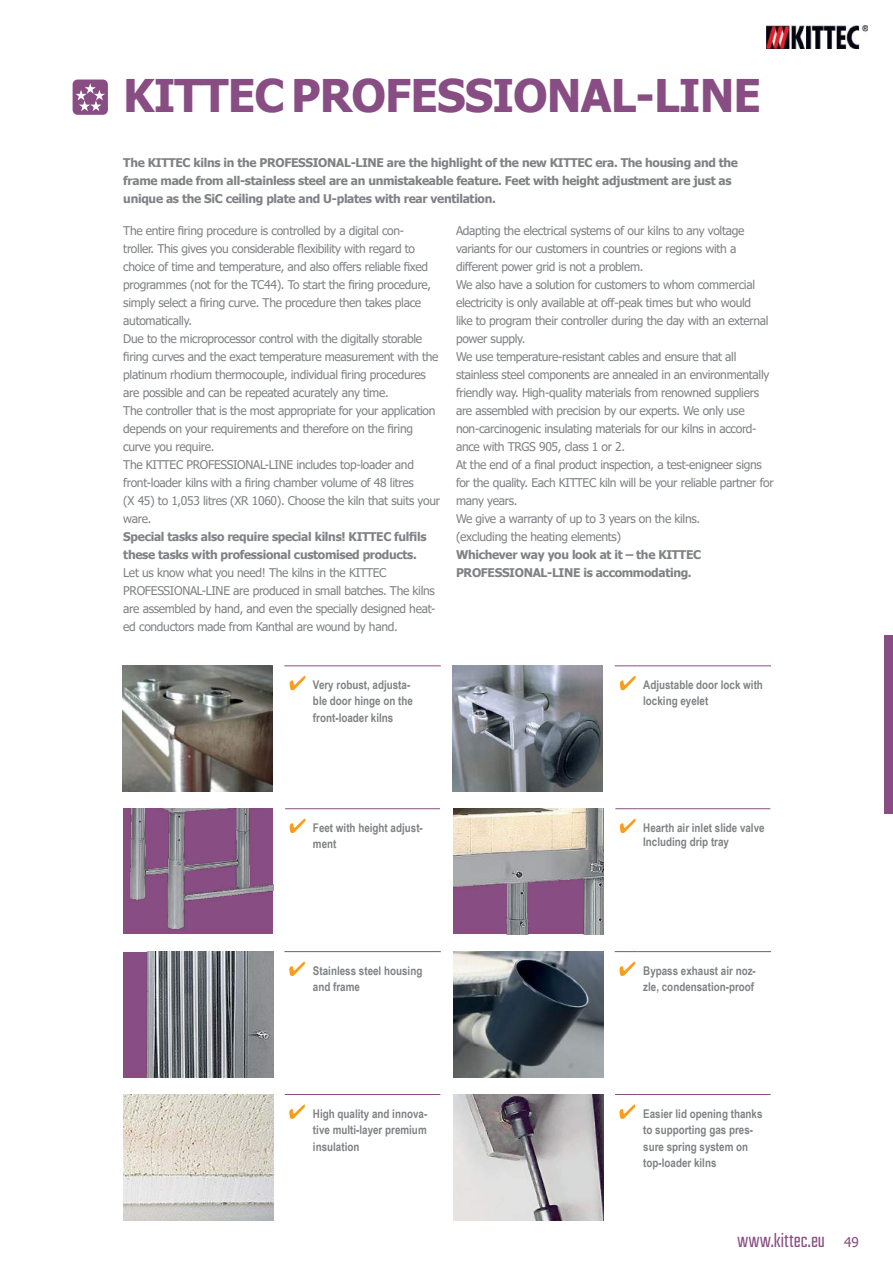
<style>
.page{position:relative;width:893px;height:1263px;background:#fff}
.page>*{position:absolute;margin:0;border:0;box-sizing:border-box;transform-origin:0 0}
.t1{font:700 45px "Tahoma";letter-spacing:-.02em;color:#884d82}
.t2{font:300 21px "Teko";letter-spacing:.015em;color:#884d82}
.t3{font:12px/18px "Tahoma";letter-spacing:-.025em;color:#808285}
.t4{font:700 12px/18px "Tahoma";letter-spacing:-.025em;color:#808285}
.t5{font:700 12px/16.5px "Arial Narrow";color:#808285}
.s1{font-family:"Tahoma";font-weight:400;font-size:13.5px}
</style>
<div class="page">
<img style="left:767px;top:25px;width:101px;height:24px">
<div style="left:73px;top:80px;width:35px;height:35px;background:#884d82;border-radius:5px"></div>
<svg style="left:75px;top:83px;width:30px;height:28px"></svg>
<div style="left:884px;top:635px;width:9px;height:179px;background:#884d82"></div>
<img style="left:123px;top:808px;width:150px;height:126px">
<img style="left:123px;top:665px;width:149px;height:126px">
<img style="left:454px;top:808px;width:149px;height:126px">
<img style="left:453px;top:665px;width:150px;height:126px">
<img style="left:123px;top:952px;width:150px;height:125px">
<img style="left:454px;top:952px;width:149px;height:125px">
<img style="left:454px;top:1095px;width:149px;height:125px">
<img style="left:123px;top:1095px;width:150px;height:125px">
<svg style="left:284px;top:665px;width:23px;height:1px"></svg>
<hr style="left:307px;top:665px;width:134px;height:1px;background:#884d82">
<svg style="left:285px;top:808px;width:22px;height:1px"></svg>
<hr style="left:307px;top:808px;width:133px;height:1px;background:#884d82">
<svg style="left:284px;top:951px;width:23px;height:1px"></svg>
<hr style="left:307px;top:951px;width:134px;height:1px;background:#884d82">
<svg style="left:285px;top:1094px;width:22px;height:1px"></svg>
<hr style="left:307px;top:1094px;width:133px;height:1px;background:#884d82">
<svg style="left:290px;top:676px;width:15px;height:14px"></svg>
<svg style="left:290px;top:819px;width:15px;height:14px"></svg>
<svg style="left:289px;top:961px;width:16px;height:15px"></svg>
<svg style="left:289px;top:1104px;width:16px;height:15px"></svg>
<svg style="left:615px;top:665px;width:22px;height:1px"></svg>
<hr style="left:637px;top:665px;width:134px;height:1px;background:#884d82">
<svg style="left:615px;top:808px;width:22px;height:1px"></svg>
<hr style="left:637px;top:808px;width:133px;height:1px;background:#884d82">
<svg style="left:615px;top:951px;width:22px;height:1px"></svg>
<hr style="left:637px;top:951px;width:134px;height:1px;background:#884d82">
<svg style="left:615px;top:1094px;width:22px;height:1px"></svg>
<hr style="left:637px;top:1094px;width:134px;height:1px;background:#884d82">
<svg style="left:620px;top:676px;width:16px;height:14px"></svg>
<svg style="left:620px;top:819px;width:16px;height:14px"></svg>
<svg style="left:620px;top:961px;width:15px;height:15px"></svg>
<svg style="left:620px;top:1104px;width:15px;height:15px"></svg>
<h1 class="t1" style="left:123px;top:64px;width:639px">KITTEC PROFESSIONAL-LINE</h1>
<p class="t4" style="left:123px;top:154px;width:616px">The KITTEC kilns in the PROFESSIONAL-LINE are the highlight of the new KITTEC era. The housing and the frame made from all-stainless steel are an unmistakeable feature. Feet with height adjustment are just as unique as the SiC ceiling plate and U-plates with rear ventilation.</p>
<p class="t3" style="left:123px;top:222px;width:318px">The entire firing procedure is controlled by a digital con-<br>troller. This gives you considerable flexibility with regard to choice of time and temperature, and also offers reliable fixed programmes (not for the TC44). To start the firing procedure, simply select a firing curve. The procedure then takes place automatically.<br>Due to the microprocessor control with the digitally storable firing curves and the exact temperature measurement with the platinum rhodium thermocouple, individual firing procedures are possible and can be repeated acurately any time.<br>The controller that is the most appropriate for your application depends on your requirements and therefore on the firing curve you require.<br>The KITTEC PROFESSIONAL-LINE includes top-loader and front-loader kilns with a firing chamber volume of 48 litres<br>(X 45) to 1,053 litres (XR 1060). Choose the kiln that suits your ware.</p>
<p class="t4" style="left:123px;top:528px;width:305px">Special tasks also require special kilns! KITTEC fulfils these tasks with professional customised products.</p>
<p class="t3" style="left:123px;top:564px;width:314px">Let us know what you need! The kilns in the KITTEC PROFESSIONAL-LINE are produced in small batches. The kilns are assembled by hand, and even the specially designed heat&shy;ed conductors made from Kanthal are wound by hand.</p>
<p class="t3" style="left:456px;top:222px;width:319px">Adapting the electrical systems of our kilns to any voltage variants for our customers in countries or regions with a different power grid is not a problem.<br>We also have a solution for customers to whom commercial electricity is only available at off-peak times but who would<br>like to program their controller during the day with an external power supply.<br>We use temperature-resistant cables and ensure that all stainless steel components are annealed in an environmentally friendly way. High-quality materials from renowned suppliers are assembled with precision by our experts. We only use non-carcinogenic insulating materials for our kilns in accord&shy;ance with TRGS 905, class 1 or 2.<br>At the end of a final product inspection, a test-enigneer signs for the quality. Each KITTEC kiln will be your reliable partner for many years.<br>We give a warranty of up to 3 years on the kilns.<br>(excluding the heating elements)</p>
<p class="t4" style="left:456px;top:546px;width:247px">Whichever way you look at it – the KITTEC<br>PROFESSIONAL-LINE is accommodating.</p>
<p class="t5" style="left:313px;top:676px;width:102px">Very robust, adjusta&shy;ble door hinge on the front-loader kilns</p>
<p class="t5" style="left:643px;top:676px;width:121px">Adjustable door lock with locking eyelet</p>
<p class="t5" style="left:313px;top:819px;width:111px">Feet with height adjust&shy;ment</p>
<p class="t5" style="left:643px;top:820px;width:123px;line-height:14.4px">Hearth air inlet slide valve<br>Including drip tray</p>
<p class="t5" style="left:313px;top:961px;width:111px">Stainless steel housing and frame</p>
<p class="t5" style="left:643px;top:961px;width:114px">Bypass exhaust air noz&shy;zle, condensation-proof</p>
<p class="t5" style="left:313px;top:1104px;width:116px;text-align:justify">High quality and innova&shy;tive multi-layer premium insulation</p>
<p class="t5" style="left:643px;top:1104px;width:121px">Easier lid opening thanks to supporting gas pres&shy;sure spring system on top-loader kilns</p>
<h2 class="t2" style="left:737px;top:1229px;width:123px">www.kittec.eu <span class="s1">49</span></h2>
</div>
